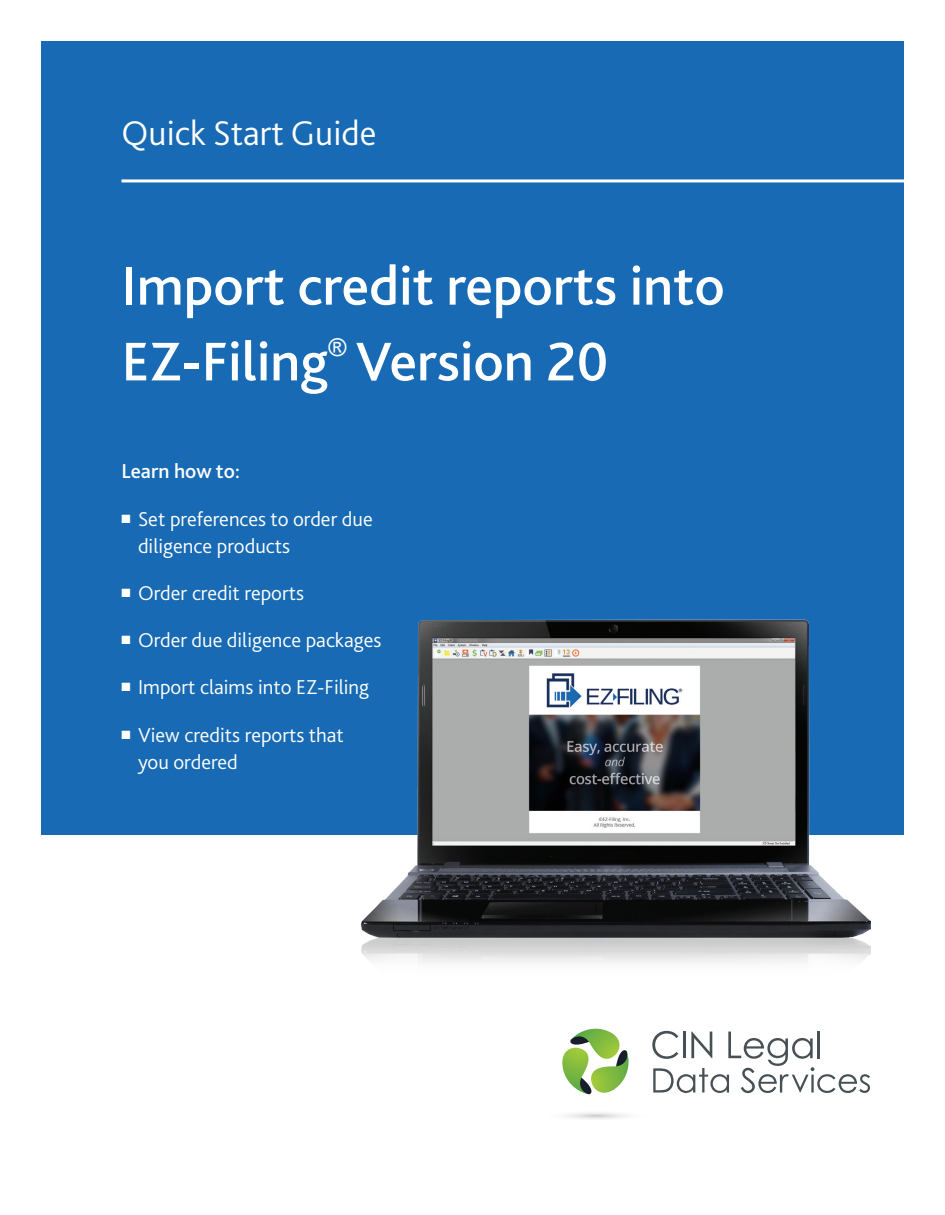
<style>
.page{position:relative;width:945px;height:1215px;background:#fff}
.page>*{position:absolute;margin:0;border:0;box-sizing:border-box;transform-origin:0 0}
.t1{font:500 57px/75.8px "Bliss 2";color:#fff}
.t2{font:300 36px "Bliss 2";color:#fff}
.t3{font:24.45px "Arial";color:#fff}
.t4{font:300 21px/27px "Bliss 2";color:#fff}
.t5{font:500 21px "Bliss 2";color:#fff}
</style>
<div class="page">
<div style="left:41px;top:41px;width:863px;height:793px;background:#176ab3"></div>
<hr style="left:122px;top:179px;width:810px;height:3px;background:#fff">
<img style="left:361px;top:619px;width:510px;height:344px">
<svg style="left:566px;top:1113px;width:60px;height:6px"></svg>
<svg style="left:562px;top:1029px;width:67px;height:66px"></svg>
<svg style="left:652px;top:1031px;width:218px;height:62px"></svg>
<h2 class="t2" style="left:122px;top:111px;width:256px">Quick Start Guide</h2>
<h1 class="t1" style="left:122px;top:246px;width:605px">Import credit reports into<br>EZ-Filing</h1>
<p class="t3" style="left:328px;top:331px;width:20px">®</p>
<h1 class="t1" style="left:356px;top:322px;width:254px">Version 20</h1>
<p class="t5" style="left:122px;top:458px;width:120px">Learn how to:</p>
<p class="t4" style="left:138px;top:505px;width:236px;text-indent:-16px">■ Set preferences to order due diligence products</p>
<p class="t4" style="left:122px;top:579px;width:184px">■ Order credit reports</p>
<p class="t4" style="left:122px;top:626px;width:261px">■ Order due diligence packages</p>
<p class="t4" style="left:122px;top:673px;width:249px">■ Import claims into EZ-Filing</p>
<p class="t4" style="left:138px;top:721px;width:207px;text-indent:-16px">■ View credits reports that you ordered</p>
</div>
